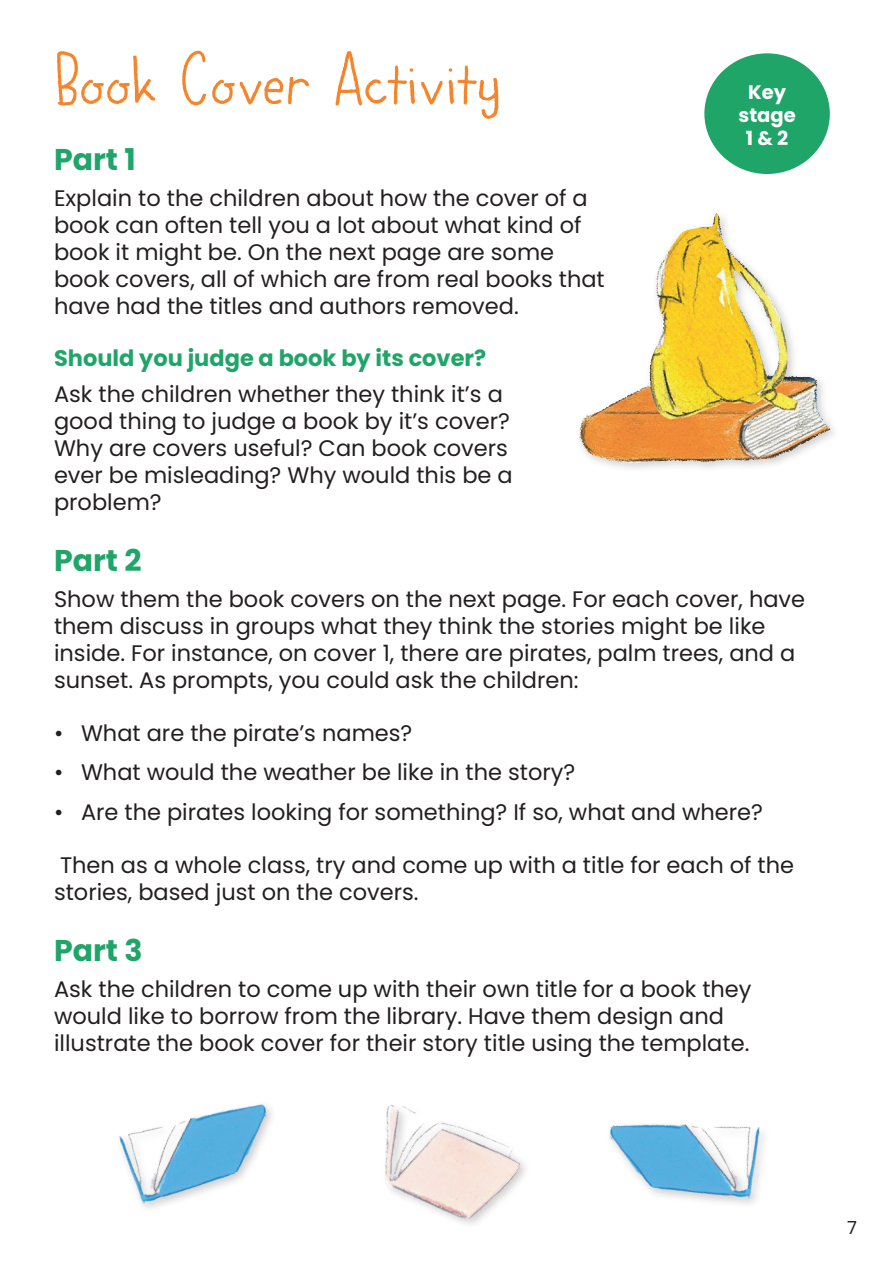
<style>
.page{position:relative;width:893px;height:1263px;background:#fff}
.page>*{position:absolute;margin:0;border:0;box-sizing:border-box;transform-origin:0 0}
.t1{font:75px "DK Betula";letter-spacing:-.04em;color:#f5852c}
.t2{font:700 30px "Poppins";color:#1fa568}
.t3{font:22.5px/27px "Poppins";color:#231f20}
.t4{font:700 22.5px "Poppins";color:#1fa568}
.t5{font:700 19.5px/23.4px "Poppins";color:#fff;text-align:center}
.t6{font:18px "Poppins";color:#231f20}
</style>
<div class="page">
<img style="left:579px;top:213px;width:251px;height:255px">
<img style="left:119px;top:1104px;width:150px;height:104px">
<img style="left:385px;top:1105px;width:141px;height:119px">
<img style="left:609px;top:1124px;width:155px;height:80px">
<div style="left:704px;top:53px;width:126px;height:121px;background:#1fa568;border-radius:50%"></div>
<h1 class="t1" style="left:54px;top:37px;width:449px">Book Cover Activity</h1>
<h2 class="t2" style="left:54px;top:142px;width:83px">Part 1</h2>
<p class="t3" style="left:54px;top:185px;width:552px">Explain to the children about how the cover of a book can often tell you a lot about what kind of book it might be. On the next page are some book covers, all of which are from real books that have had the titles and authors removed.</p>
<p class="t4" style="left:54px;top:345px;width:434px">Should you judge a book by its cover?</p>
<p class="t3" style="left:54px;top:381px;width:460px">Ask the children whether they think it’s a good thing to judge a book by it’s cover?<br>Why are covers useful? Can book covers ever be misleading? Why would this be a problem?</p>
<h2 class="t2" style="left:54px;top:544px;width:89px">Part 2</h2>
<p class="t3" style="left:54px;top:586px;width:753px">Show them the book covers on the next page. For each cover, have them discuss in groups what they think the stories might be like inside. For instance, on cover 1, there are pirates, palm trees, and a sunset. As prompts, you could ask the children:</p>
<p class="t3" style="left:54px;top:719px;width:360px">• What are the pirate’s names?</p>
<p class="t3" style="left:54px;top:759px;width:523px">• What would the weather be like in the story?</p>
<p class="t3" style="left:54px;top:799px;width:710px">• Are the pirates looking for something? If so, what and where?</p>
<p class="t3" style="left:54px;top:851px;width:742px">Then as a whole class, try and come up with a title for each of the stories, based just on the covers.</p>
<h2 class="t2" style="left:54px;top:933px;width:90px">Part 3</h2>
<p class="t3" style="left:54px;top:975px;width:699px">Ask the children to come up with their own title for a book they would like to borrow from the library. Have them design and illustrate the book cover for their story title using the template.</p>
<p class="t5" style="left:738px;top:80px;width:59px">Key stage<br>1 &amp; 2</p>
<p class="t6" style="left:847px;top:1217px;width:11px">7</p>
</div>
